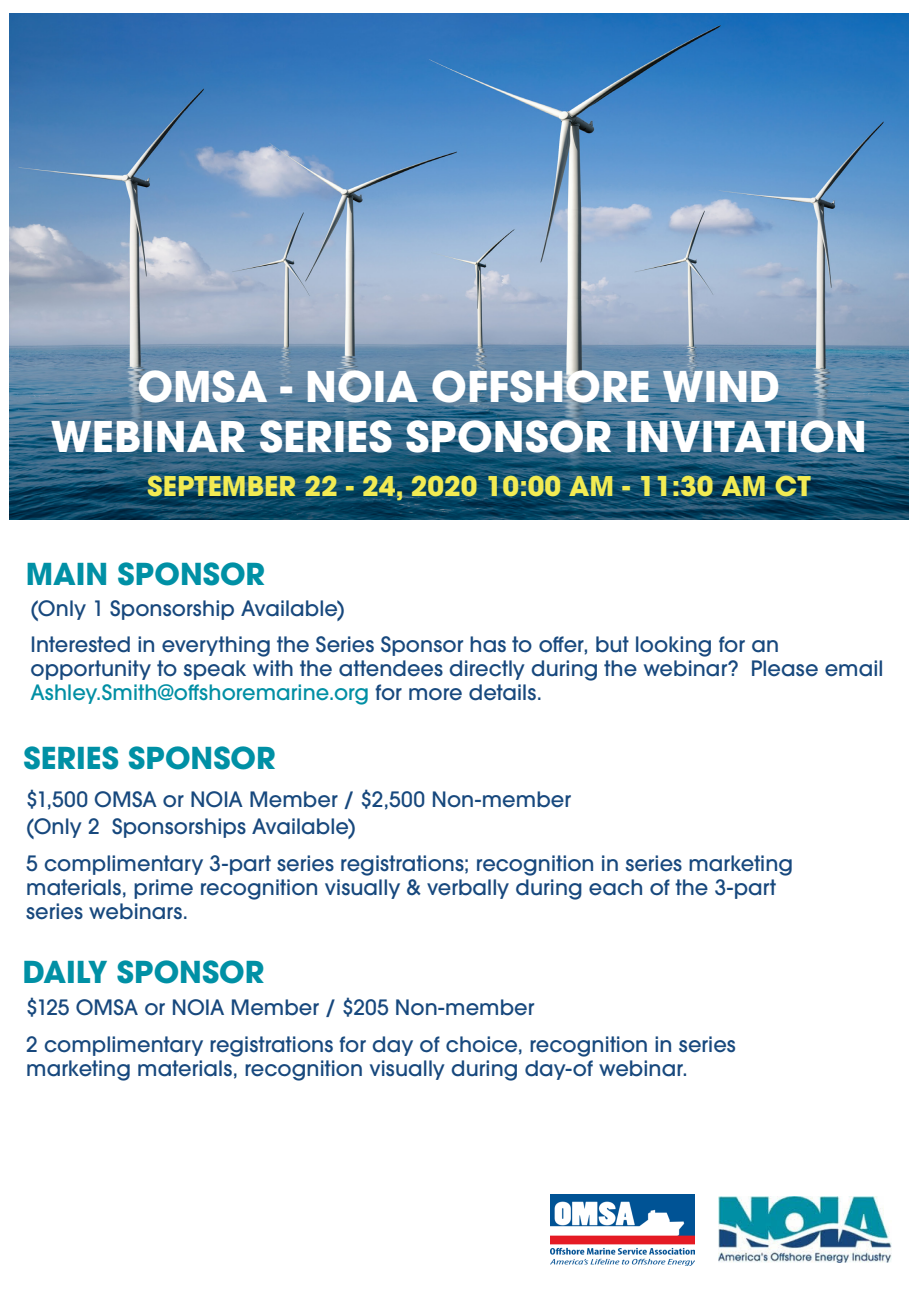
<style>
.page{position:relative;width:920px;height:1290px;background:#fff}
.page>*{position:absolute;margin:0;border:0;box-sizing:border-box;transform-origin:0 0}
.t1{font:700 42px "ITC Avant Garde Pro";color:#fff}
.t2{font:700 30px "ITC Avant Garde Pro";color:#0090a5}
.t3{font:700 27px "ITC Avant Garde Pro";color:#f2eb53}
.t4{font:500 21px/24px "ITC Avant Garde Pro";letter-spacing:.005em;color:#17487d}
.s1{color:#008fa4}
</style>
<div class="page">
<img style="left:10px;top:14px;width:899px;height:505px">
<img style="left:550px;top:1195px;width:145px;height:70px">
<img style="left:718px;top:1197px;width:174px;height:65px">
<p class="t1" style="left:137px;top:358px;width:644px">OMSA - NOIA OFFSHORE WIND</p>
<p class="t1" style="left:51px;top:409px;width:818px">WEBINAR SERIES SPONSOR INVITATION</p>
<p class="t3" style="left:147px;top:468px;width:665px">SEPTEMBER 22 - 24, 2020 10:00 AM - 11:30 AM CT</p>
<p class="t2" style="left:26px;top:553px;width:241px">MAIN SPONSOR</p>
<p class="t4" style="left:31px;top:596px;width:316px">(Only 1 Sponsorship Available)</p>
<p class="t4" style="left:31px;top:633px;width:854px">Interested in everything the Series Sponsor has to offer, but looking for an opportunity to speak with the attendees directly during the webinar? Please email<br><span class="s1">Ashley.Smith@offshoremarine.org</span> for more details.</p>
<p class="t2" style="left:24px;top:738px;width:254px">SERIES SPONSOR</p>
<p class="t4" style="left:26px;top:787px;width:546px">$1,500 OMSA or NOIA Member / $2,500 Non-member</p>
<p class="t4" style="left:26px;top:814px;width:331px">(Only 2 Sponsorships Available)</p>
<p class="t4" style="left:26px;top:851px;width:768px">5 complimentary 3-part series registrations; recognition in series marketing materials, prime recognition visually &amp; verbally during each of the 3-part series webinars.</p>
<p class="t2" style="left:23px;top:952px;width:243px">DAILY SPONSOR</p>
<p class="t4" style="left:26px;top:995px;width:510px">$125 OMSA or NOIA Member / $205 Non-member</p>
<p class="t4" style="left:26px;top:1032px;width:711px">2 complimentary registrations for day of choice, recognition in series marketing materials, recognition visually during day-of webinar.</p>
</div>
